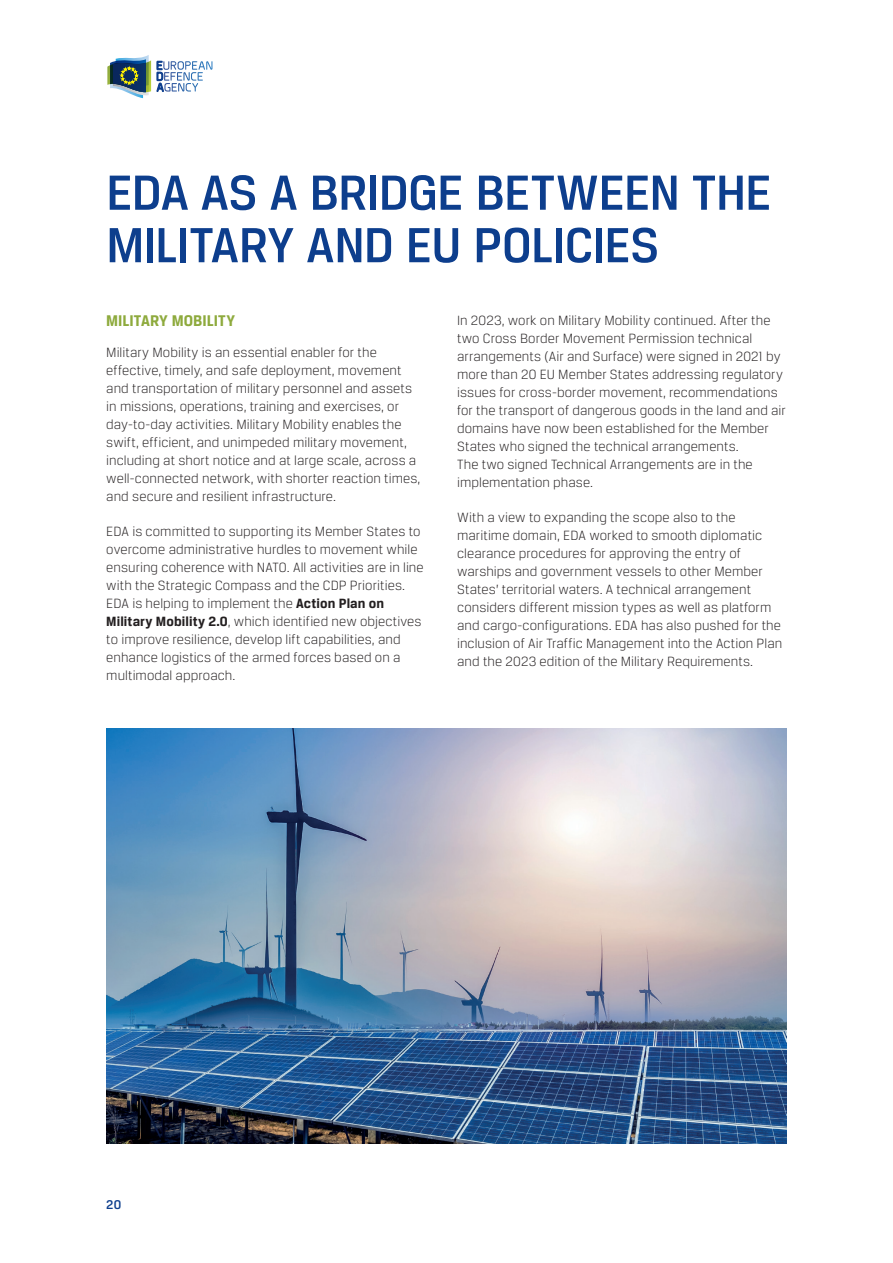
<style>
.page{position:relative;width:893px;height:1263px;background:#fff}
.page>*{position:absolute;margin:0;border:0;box-sizing:border-box;transform-origin:0 0}
.t1{font:500 52.5px/52.5px "Breuer Text";letter-spacing:-.01em;color:#0d3e8d}
.t2{font:700 16.5px "Breuer Text";color:#8eaa3d}
.t3{font:300 14.25px/18px "Breuer Text";letter-spacing:.005em;color:#231f20}
.t4{font:500 13.5px "Breuer Text";color:#0d3e8d}
.s1{font-weight:700}
</style>
<div class="page">
<svg style="left:107px;top:55px;width:44px;height:43px"></svg>
<svg style="left:157px;top:61px;width:55px;height:31px"></svg>
<img style="left:106px;top:728px;width:681px;height:416px">
<h1 class="t1" style="left:106px;top:165px;width:667px">EDA AS A BRIDGE BETWEEN THE<br>MILITARY AND EU POLICIES</h1>
<p class="t2" style="left:106px;top:312px;width:130px">MILITARY MOBILITY</p>
<p class="t3" style="left:106px;top:343px;width:316px">Military Mobility is an essential enabler for the effective, timely, and safe deployment, movement and transportation of military personnel and assets in missions, operations, training and exercises, or day-to-day activities. Military Mobility enables the swift, efficient, and unimpeded military movement, including at short notice and at large scale, across a well-connected network, with shorter reaction times, and secure and resilient infrastructure.</p>
<p class="t3" style="left:106px;top:522px;width:319px">EDA is committed to supporting its Member States to overcome administrative hurdles to movement while ensuring coherence with NATO. All activities are in line with the Strategic Compass and the CDP Priorities.<br>EDA is helping to implement the <span class="s1">Action Plan on Military Mobility 2.0</span>, which identified new objectives to improve resilience, develop lift capabilities, and enhance logistics of the armed forces based on a multimodal approach.</p>
<p class="t3" style="left:457px;top:311px;width:330px">In 2023, work on Military Mobility continued. After the two Cross Border Movement Permission technical arrangements (Air and Surface) were signed in 2021 by more than 20 EU Member States addressing regulatory issues for cross-border movement, recommendations for the transport of dangerous goods in the land and air domains have now been established for the Member States who signed the technical arrangements.<br>The two signed Technical Arrangements are in the implementation phase.</p>
<p class="t3" style="left:457px;top:508px;width:327px">With a view to expanding the scope also to the maritime domain, EDA worked to smooth diplomatic clearance procedures for approving the entry of warships and government vessels to other Member States’ territorial waters. A technical arrangement considers different mission types as well as platform and cargo-configurations. EDA has also pushed for the inclusion of Air Traffic Management into the Action Plan and the 2023 edition of the Military Requirements.</p>
<p class="t4" style="left:106px;top:1196px;width:16px">20</p>
</div>
